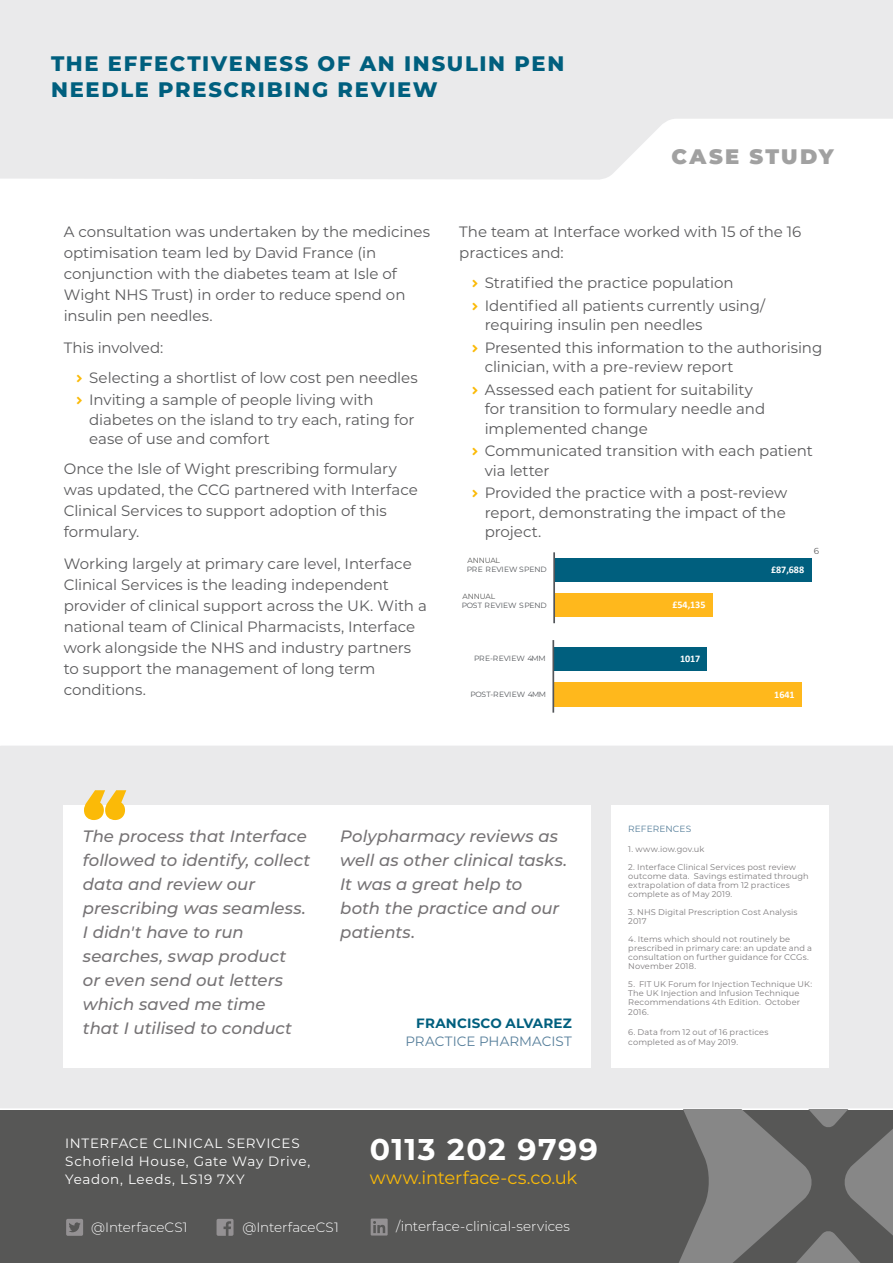
<style>
.page{position:relative;width:893px;height:1263px;background:#fff}
.page>*{position:absolute;margin:0;border:0;box-sizing:border-box;transform-origin:0 0}
.t1{font:700 30px "Montserrat";letter-spacing:.05em;color:#fff}
.t2{font:800 21px/25.5px "Montserrat";letter-spacing:.08em;color:#005f7e}
.t3{font:900 21px "Montserrat";letter-spacing:.11em;color:#a1a1a1}
.t4{font:18px "Montserrat";letter-spacing:-.015em;color:#fbba07}
.t5{font:italic 500 16.5px/24px "Montserrat";color:#767375}
.t6{font:15px/21px "Montserrat";letter-spacing:-.005em;color:#5a5a5c}
.t7{font:13.5px/18px "Montserrat";letter-spacing:.055em;color:#fff}
.t8{font:300 13.5px "Montserrat";color:#fff}
.t9{font:13.5px "Montserrat";letter-spacing:.005em;color:#557e9a}
.t10{font:700 13.5px "Montserrat";letter-spacing:.015em;color:#005f7e}
.t11{font:700 10.05px "Calibri";letter-spacing:-.005em;color:#fff}
.t12{font:9px "Montserrat";letter-spacing:.01em;color:#557e9a}
.t13{font:8.7px "Montserrat";color:#5a5a5c}
.t14{font:8.25px/9px "Montserrat";letter-spacing:.015em;color:#7d7a7c}
.t15{font:7.65px "Montserrat";color:#53565a}
.t16{font:7.5px "Montserrat";letter-spacing:-.02em;color:#575756}
.s1{color:#fbba07}
</style>
<div class="page">
<svg style="left:0;top:0;width:893px;height:180px;fill:#eaeaeb"></svg>
<div style="left:0;top:1110px;width:893px;height:153px;background:#575756"></div>
<svg style="left:679px;top:1110px;width:214px;height:153px"></svg>
<svg style="left:217px;top:1219px;width:17px;height:17px"></svg>
<svg style="left:66px;top:1219px;width:17px;height:17px"></svg>
<svg style="left:371px;top:1218px;width:17px;height:17px"></svg>
<div style="left:0;top:746px;width:893px;height:362px;background:#eaeaeb"></div>
<div style="left:64px;top:805px;width:527px;height:262px;background:#fff"></div>
<svg style="left:84px;top:790px;width:42px;height:30px"></svg>
<div style="left:611px;top:805px;width:218px;height:262px;background:#fff"></div>
<div style="left:554px;top:594px;width:159px;height:23px;background:#ffb81c"></div>
<div style="left:554px;top:558px;width:258px;height:24px;background:#005f7e"></div>
<hr style="left:553px;top:552px;width:2px;height:71px;background:#53565a">
<div style="left:553px;top:682px;width:249px;height:25px;background:#ffb81c"></div>
<div style="left:553px;top:647px;width:154px;height:23px;background:#005f7e"></div>
<hr style="left:552px;top:640px;width:2px;height:73px;background:#53565a">
<h2 class="t2" style="left:51px;top:50px;width:515px">THE EFFECTIVENESS OF AN INSULIN PEN<br>NEEDLE PRESCRIBING REVIEW</h2>
<h2 class="t3" style="left:672px;top:141px;width:163px">CASE STUDY</h2>
<p class="t6" style="left:64px;top:221px;width:368px">A consultation was undertaken by the medicines optimisation team led by David France (in conjunction with the diabetes team at Isle of Wight NHS Trust) in order to reduce spend on insulin pen needles.</p>
<p class="t6" style="left:64px;top:336px;width:101px">This involved:</p>
<p class="t6" style="left:77px;top:366px;width:343px"><span class="s1">☑</span> Selecting a shortlist of low cost pen needles</p>
<p class="t6" style="left:89px;top:390px;width:327px;line-height:19.5px;text-indent:-13px"><span class="s1">☑</span> Inviting a sample of people living with diabetes on the island to try each, rating for ease of use and comfort</p>
<p class="t6" style="left:64px;top:458px;width:356px">Once the Isle of Wight prescribing formulary was updated, the CCG partnered with Interface Clinical Services to support adoption of this formulary.</p>
<p class="t6" style="left:64px;top:552px;width:365px">Working largely at primary care level, Interface Clinical Services is the leading independent provider of clinical support across the UK. With a national team of Clinical Pharmacists, Interface work alongside the NHS and industry partners to support the management of long term conditions.</p>
<p class="t6" style="left:459px;top:221px;width:344px">The team at Interface worked with 15 of the 16 practices and:</p>
<p class="t6" style="left:472px;top:272px;width:263px"><span class="s1">☑</span> Stratified the practice population</p>
<p class="t6" style="left:485px;top:295px;width:282px;line-height:19.5px;text-indent:-13px"><span class="s1">☑</span> Identified all patients currently using/ requiring insulin pen needles</p>
<p class="t6" style="left:485px;top:337px;width:339px;line-height:19.5px;text-indent:-13px"><span class="s1">☑</span> Presented this information to the authorising clinician, with a pre-review report</p>
<p class="t6" style="left:485px;top:379px;width:282px;line-height:19.5px;text-indent:-13px"><span class="s1">☑</span> Assessed each patient for suitability for transition to formulary needle and implemented change</p>
<p class="t6" style="left:485px;top:441px;width:330px;line-height:19.5px;text-indent:-13px"><span class="s1">☑</span> Communicated transition with each patient via letter</p>
<p class="t6" style="left:485px;top:483px;width:304px;line-height:19.5px;text-align:justify;text-indent:-13px"><span class="s1">☑</span> Provided the practice with a post-review report, demonstrating the impact of the project.</p>
<p class="t13" style="left:814px;top:545px;width:7px">6</p>
<p class="t16" style="left:467px;top:556px;width:34px">ANNUAL</p>
<p class="t16" style="left:463px;top:591px;width:34px">ANNUAL</p>
<p class="t15" style="left:467px;top:564px;width:81px">PRE REVIEW SPEND</p>
<p class="t11" style="left:771px;top:562px;width:35px">£87,688</p>
<p class="t15" style="left:462px;top:600px;width:86px">POST REVIEW SPEND</p>
<p class="t11" style="left:672px;top:598px;width:35px">£54,135</p>
<p class="t15" style="left:474px;top:653px;width:73px">PRE-REVIEW 4MM</p>
<p class="t11" style="left:680px;top:651px;width:22px">1017</p>
<p class="t15" style="left:470px;top:689px;width:77px">POST REVIEW 4MM</p>
<p class="t16" style="left:490px;top:689px;width:4px">-</p>
<p class="t11" style="left:774px;top:687px;width:22px">1641</p>
<p class="t5" style="left:83px;top:823px;width:229px">The process that Interface followed to identify, collect data and review our prescribing was seamless.<br>I didn't have to run searches, swap product<br>or even send out letters which saved me time<br>that I utilised to conduct</p>
<p class="t5" style="left:340px;top:823px;width:229px">Polypharmacy reviews as well as other clinical tasks.<br>It was a great help to<br>both the practice and our patients.</p>
<p class="t10" style="left:416px;top:1013px;width:157px">FRANCISCO ALVAREZ</p>
<p class="t9" style="left:405px;top:1031px;width:168px">PRACTICE PHARMACIST</p>
<p class="t12" style="left:628px;top:823px;width:64px">REFERENCES</p>
<p class="t14" style="left:628px;top:844px;width:78px">1. www.iow.gov.uk</p>
<p class="t14" style="left:628px;top:862px;width:182px">2. Interface Clinical Services post review outcome data. Savings estimated through extrapolation of data from 12 practices complete as of May 2019.</p>
<p class="t14" style="left:628px;top:907px;width:171px">3. NHS Digital Prescription Cost Analysis<br>2017</p>
<p class="t14" style="left:628px;top:934px;width:185px">4. Items which should not routinely be prescribed in primary care: an update and a consultation on further guidance for CCGs.<br>November 2018.</p>
<p class="t14" style="left:628px;top:979px;width:185px">5. FIT UK Forum for Injection Technique UK:<br>The UK Injection and Infusion Technique<br>Recommendations 4th Edition. October</p>
<p class="t14" style="left:628px;top:1007px;width:22px">2016.</p>
<p class="t14" style="left:628px;top:1026px;width:142px;line-height:10.5px">6. Data from 12 out of 16 practices completed as of May 2019.</p>
<p class="t7" style="left:65px;top:1134px;width:247px">INTERFACE CLINICAL SERVICES<br>Schofield House, Gate Way Drive,<br>Yeadon, Leeds, LS19 7XY</p>
<h1 class="t1" style="left:370px;top:1128px;width:230px">0113 202 9799</h1>
<p class="t4" style="left:370px;top:1165px;width:209px">www.interface-cs.co.uk</p>
<p class="t8" style="left:91px;top:1218px;width:98px">@InterfaceCS1</p>
<p class="t8" style="left:242px;top:1218px;width:98px">@InterfaceCS1</p>
<p class="t8" style="left:396px;top:1217px;width:175px">/interface-clinical-services</p>
</div>
